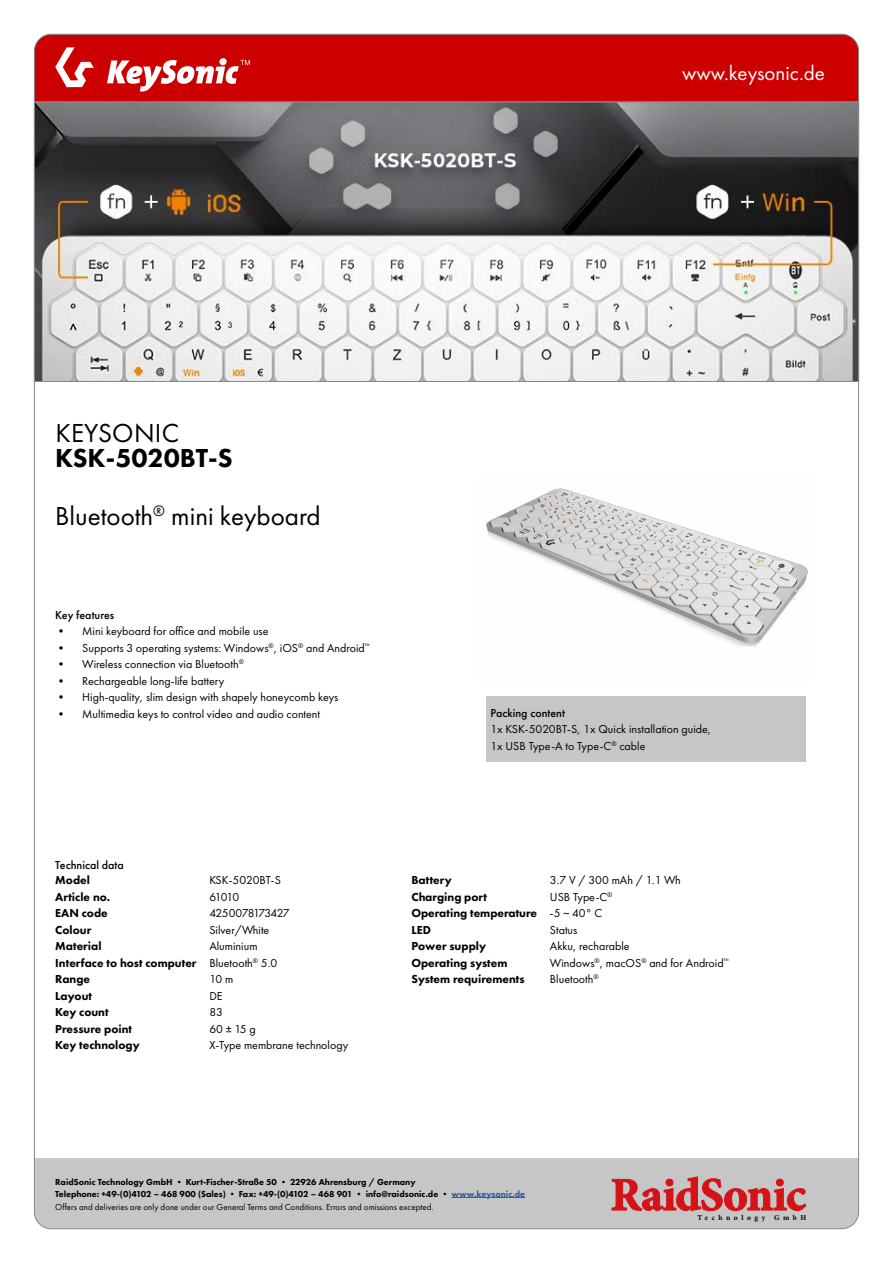
<style>
.page{position:relative;width:893px;height:1263px;background:#fff}
.page>*{position:absolute;margin:0;border:0;box-sizing:border-box;transform-origin:0 0}
.t1{font:27px "Futura PT";color:#000}
.t2{font:800 27px "Futura PT";color:#000}
.t3{font:21px "Futura PT";color:#fff}
.t4{font:12px/16.5px "Futura PT";color:#000}
.t5{font:800 12px/16.5px "Futura PT";color:#000}
.t6{font:500 12px "Futura PT";color:#000}
.t7{font:800 9px/12px "Futura PT";color:#000}
.t8{font:9px "Futura PT";color:#000}
.t9{font:700 7.5px "Minion Pro";letter-spacing:.47em;color:#000}
.s1{color:#275b9b}
</style>
<div class="page">
<svg style="left:36px;top:102px;width:821px;height:280px"></svg>
<img style="left:486px;top:488px;width:322px;height:159px">
<div style="left:34px;top:1159px;width:825px;height:70px;background:#c6c6c6"></div>
<svg style="left:612px;top:1176px;width:194px;height:35px"></svg>
<div style="left:34px;top:34px;width:825px;height:68px;background:#c00"></div>
<hr style="left:451px;top:1197px;width:74px;height:1px;background:#275b9b">
<div style="left:486px;top:696px;width:320px;height:66px;background:#c6c6c6"></div>
<svg style="left:55px;top:47px;width:39px;height:40px"></svg>
<svg style="left:107px;top:58px;width:143px;height:34px"></svg>
<h2 class="t3" style="left:682px;top:60px;width:144px">www.keysonic.de</h2>
<h1 class="t1" style="left:55px;top:417px;width:125px">KEYSONIC</h1>
<h1 class="t2" style="left:55px;top:441px;width:179px">KSK-5020BT-S</h1>
<h1 class="t1" style="left:55px;top:499px;width:267px">Bluetooth<sup>®</sup> mini keyboard</h1>
<p class="t6" style="left:55px;top:607px;width:60px">Key features</p>
<p class="t4" style="left:55px;top:623px;width:215px">• Mini keyboard for office and mobile use</p>
<p class="t4" style="left:55px;top:639px;width:316px">• Supports 3 operating systems: Windows<sup>®</sup>, iOS<sup>®</sup> and Android<sup>™</sup></p>
<p class="t4" style="left:55px;top:656px;width:190px">• Wireless connection via Bluetooth<sup>®</sup></p>
<p class="t4" style="left:55px;top:672px;width:171px">• Rechargeable long-life battery</p>
<p class="t4" style="left:55px;top:689px;width:285px">• High-quality, slim design with shapely honeycomb keys</p>
<p class="t4" style="left:55px;top:705px;width:266px">• Multimedia keys to control video and audio content</p>
<p class="t6" style="left:55px;top:857px;width:70px">Technical data</p>
<p class="t6" style="left:490px;top:706px;width:76px">Packing content</p>
<p class="t4" style="left:490px;top:721px;width:222px">1x KSK-5020BT-S, 1x Quick installation guide,<br>1x USB Type-A to Type-C<sup>®</sup> cable</p>
<p class="t5" style="left:55px;top:872px;width:143px">Model<br>Article no.<br>EAN code<br>Colour<br>Material<br>Interface to host computer<br>Range<br>Layout<br>Key count<br>Pressure point<br>Key technology</p>
<p class="t4" style="left:209px;top:872px;width:140px">KSK-5020BT-S<br>61010<br>4250078173427<br>Silver/White<br>Aluminium<br>Bluetooth<sup>®</sup> 5.0<br>10 m<br>DE<br>83<br>60 ± 15 g<br>X-Type membrane technology</p>
<p class="t4" style="left:550px;top:872px;width:180px">3.7 V / 300 mAh / 1.1 Wh<br>USB Type-C<sup>®<br></sup>-5 ~ 40° C<br>Status<br>Akku, recharable<br>Windows<sup>®</sup>, macOS<sup>®</sup> and for Android<sup>™<br></sup>Bluetooth<sup>®</sup></p>
<p class="t5" style="left:411px;top:872px;width:127px">Battery<br>Charging port<br>Operating temperature<br>LED<br>Power supply<br>Operating system<br>System requirements</p>
<p class="t7" style="left:55px;top:1175px;width:471px">RaidSonic Technology GmbH • Kurt-Fischer-Straße 50 • 22926 Ahrensburg / Germany<br>Telephone: +49-(0)4102 – 468 900 (Sales) • Fax: +49-(0)4102 – 468 901 • info@raidsonic.de • <span class="s1">www.keysonic.de</span></p>
<p class="t8" style="left:55px;top:1202px;width:380px">Offers and deliveries are only done under our General Terms and Conditions. Errors and omissions excepted.</p>
<p class="t9" style="left:697px;top:1212px;width:110px">Technology GmbH</p>
</div>
